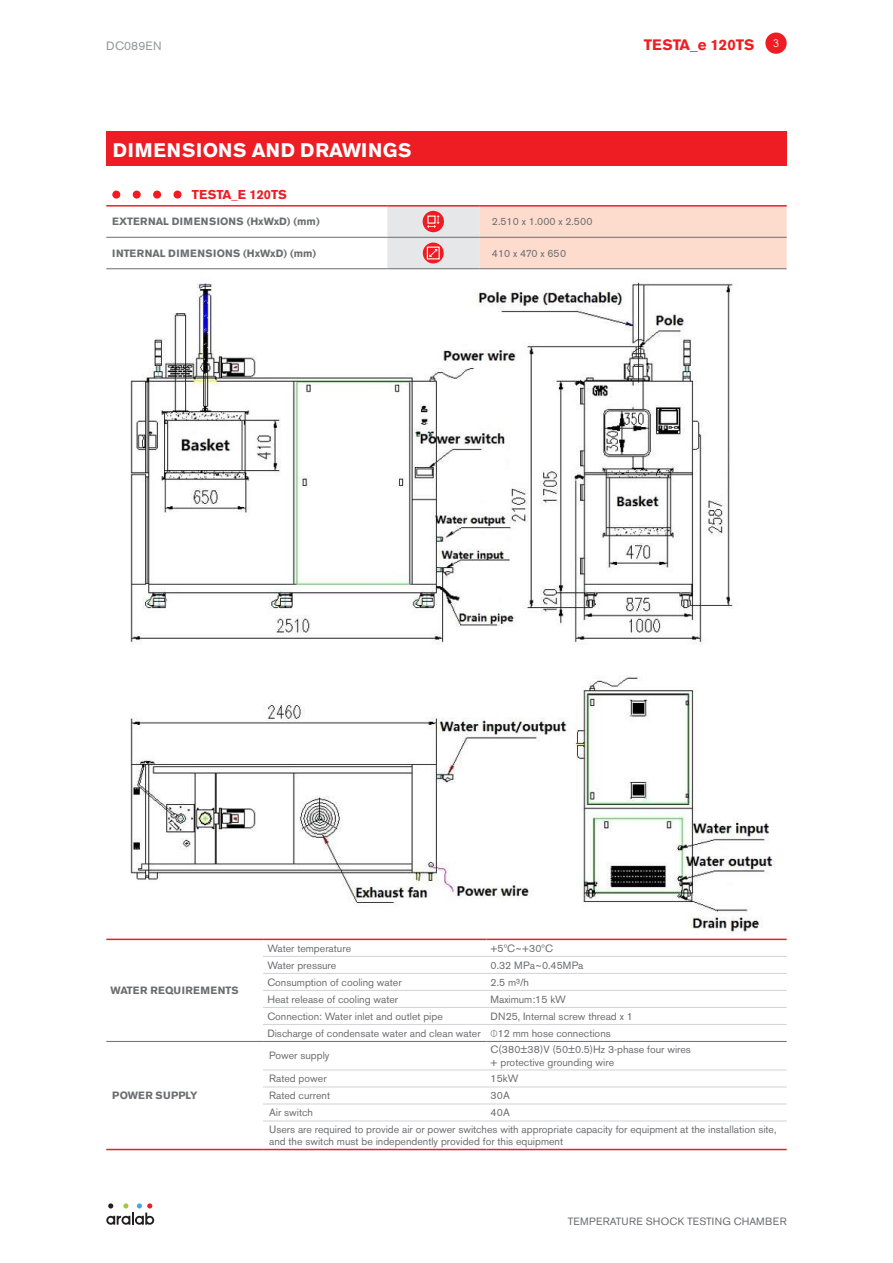
<style>
.page{position:relative;width:893px;height:1263px;background:#fff}
.page>*{position:absolute;margin:0;border:0;box-sizing:border-box;transform-origin:0 0}
.t1{font:700 19.5px "Akzidenz Grotesk BE";letter-spacing:.04em;color:#fff}
.t2{font:700 15px "Akzidenz Grotesk BE";color:#ee1d23}
.t3{font:700 12.75px "Akzidenz Grotesk BE";color:#ee1d23}
.t4{font:12px "Akzidenz Grotesk BE";letter-spacing:.02em;color:#939598}
.t5{font:10.5px/17px "Akzidenz Grotesk BE";color:#6c6d70}
.t6{font:700 10.5px "Akzidenz Grotesk BE";letter-spacing:.02em;color:#6c6d70}
.t7{font:10.5px "Akzidenz Grotesk BE";letter-spacing:.02em;color:#6c6d70}
.t8{font:700 10.5px "Akzidenz Grotesk BE";letter-spacing:.04em;color:#6c6d70}
.t9{font:700 10.5px "Akzidenz Grotesk BE";color:#6c6d70}
.s1{font-family:"Myriad Pro";font-weight:300}
</style>
<div class="page">
<div style="left:765px;top:33px;width:22px;height:21px;background:#ee1d23;border-radius:50%"></div>
<svg style="left:106px;top:1203px;width:48px;height:22px"></svg>
<img style="left:106px;top:282px;width:681px;height:659px">
<div style="left:106px;top:132px;width:681px;height:34px;background:#ee1d23"></div>
<hr style="left:106px;top:237px;width:281px;height:1px;background:#6c6d70">
<hr style="left:106px;top:268px;width:281px;height:1px;background:#6c6d70">
<hr style="left:106px;top:205px;width:281px;height:2px;background:#ee1d23">
<hr style="left:387px;top:205px;width:92px;height:2px;background:#ee1d23">
<hr style="left:479px;top:205px;width:308px;height:2px;background:#ee1d23">
<div style="left:112px;top:191px;width:8px;height:8px;background:#ee1d23;border-radius:50%"></div>
<div style="left:133px;top:191px;width:8px;height:8px;background:#ee1d23;border-radius:50%"></div>
<div style="left:153px;top:191px;width:8px;height:8px;background:#ee1d23;border-radius:50%"></div>
<div style="left:173px;top:191px;width:9px;height:8px;background:#ee1d23;border-radius:50%"></div>
<svg style="left:387px;top:206px;width:400px;height:63px;background:#f4d5cb"></svg>
<div style="left:427px;top:247px;width:13px;height:12px;border:1px solid #fff"></div>
<hr style="left:263px;top:1041px;width:223px;height:1px;background:#6c6d70">
<hr style="left:486px;top:1041px;width:301px;height:1px;background:#6c6d70">
<hr style="left:263px;top:939px;width:223px;height:1px;background:#ee1d23">
<hr style="left:486px;top:939px;width:301px;height:1px;background:#ee1d23">
<hr style="left:106px;top:939px;width:157px;height:1px;background:#ee1d23">
<hr style="left:106px;top:1041px;width:157px;height:1px;background:#6c6d70">
<hr style="left:263px;top:1069px;width:223px;height:1px;background:#d1d2d4">
<hr style="left:486px;top:1069px;width:301px;height:1px;background:#d1d2d4">
<hr style="left:263px;top:1086px;width:223px;height:1px;background:#d1d2d4">
<hr style="left:486px;top:1086px;width:301px;height:1px;background:#d1d2d4">
<hr style="left:263px;top:1103px;width:223px;height:1px;background:#d1d2d4">
<hr style="left:486px;top:1103px;width:301px;height:1px;background:#d1d2d4">
<hr style="left:263px;top:956px;width:223px;height:1px;background:#d1d2d4">
<hr style="left:486px;top:956px;width:301px;height:1px;background:#d1d2d4">
<hr style="left:263px;top:973px;width:223px;height:1px;background:#d1d2d4">
<hr style="left:486px;top:973px;width:301px;height:1px;background:#d1d2d4">
<hr style="left:263px;top:990px;width:223px;height:1px;background:#d1d2d4">
<hr style="left:486px;top:990px;width:301px;height:1px;background:#d1d2d4">
<hr style="left:263px;top:1007px;width:223px;height:1px;background:#d1d2d4">
<hr style="left:486px;top:1007px;width:301px;height:1px;background:#d1d2d4">
<hr style="left:263px;top:1024px;width:223px;height:1px;background:#d1d2d4">
<hr style="left:486px;top:1024px;width:301px;height:1px;background:#d1d2d4">
<hr style="left:263px;top:1120px;width:223px;height:1px;background:#d1d2d4">
<hr style="left:486px;top:1120px;width:301px;height:1px;background:#d1d2d4">
<hr style="left:263px;top:1149px;width:223px;height:1px;background:#ee1d23">
<hr style="left:486px;top:1149px;width:301px;height:1px;background:#ee1d23">
<hr style="left:106px;top:1149px;width:157px;height:1px;background:#ee1d23">
<p class="t4" style="left:106px;top:39px;width:57px">DC089EN</p>
<h2 class="t2" style="left:644px;top:36px;width:137px">TESTA_e 120TS <sup>3</sup></h2>
<h1 class="t1" style="left:113px;top:139px;width:300px">DIMENSIONS AND DRAWINGS</h1>
<p class="t3" style="left:192px;top:187px;width:97px">TESTA_E 120TS</p>
<p class="t6" style="left:112px;top:216px;width:209px">EXTERNAL DIMENSIONS (HxWxD) (mm)</p>
<p class="t5" style="left:492px;top:213px;width:102px">2.510 x 1.000 x 2.500</p>
<p class="t6" style="left:112px;top:247px;width:205px">INTERNAL DIMENSIONS (HxWxD) (mm)</p>
<p class="t5" style="left:492px;top:245px;width:76px">410 x 470 x 650</p>
<p class="t8" style="left:111px;top:984px;width:130px">WATER REQUIREMENTS</p>
<p class="t9" style="left:112px;top:1090px;width:87px">POWER SUPPLY</p>
<p class="t5" style="left:267px;top:939px;width:85px">Water temperature</p>
<p class="t5" style="left:491px;top:939px;width:64px">+5ºC~+30ºC</p>
<p class="t5" style="left:267px;top:956px;width:70px">Water pressure</p>
<p class="t5" style="left:491px;top:956px;width:94px">0.32 MPa~0.45MPa</p>
<p class="t5" style="left:267px;top:973px;width:136px">Consumption of cooling water</p>
<p class="t5" style="left:491px;top:973px;width:40px">2.5 m³/h</p>
<p class="t5" style="left:267px;top:990px;width:132px">Heat release of cooling water</p>
<p class="t5" style="left:491px;top:990px;width:77px">Maximum:15 kW</p>
<p class="t5" style="left:267px;top:1007px;width:177px">Connection: Water inlet and outlet pipe</p>
<p class="t5" style="left:267px;top:1007px;width:367px;text-indent:223px">DN25, Internal screw thread x 1<br>Discharge of condensate water and clean water <span class="s1">Φ</span>12 mm hose connections</p>
<p class="t5" style="left:269px;top:1047px;width:62px">Power supply</p>
<p class="t5" style="left:491px;top:1043px;width:202px;line-height:12.6px">C(380±38)V (50±0.5)Hz 3-phase four wires + protective grounding wire</p>
<p class="t5" style="left:269px;top:1070px;width:59px">Rated power</p>
<p class="t5" style="left:491px;top:1070px;width:29px">15kW</p>
<p class="t5" style="left:269px;top:1087px;width:63px">Rated current</p>
<p class="t5" style="left:491px;top:1087px;width:21px">30A</p>
<p class="t5" style="left:269px;top:1104px;width:45px">Air switch</p>
<p class="t5" style="left:269px;top:1104px;width:509px;line-height:16.5px;text-indent:221px">40A<br>Users are required to provide air or power switches with appropriate capacity for equipment at the installation site,</p>
<p class="t5" style="left:269px;top:1133px;width:296px">and the switch must be independently provided for this equipment</p>
<p class="t7" style="left:568px;top:1215px;width:220px">TEMPERATURE SHOCK TESTING CHAMBER</p>
</div>
